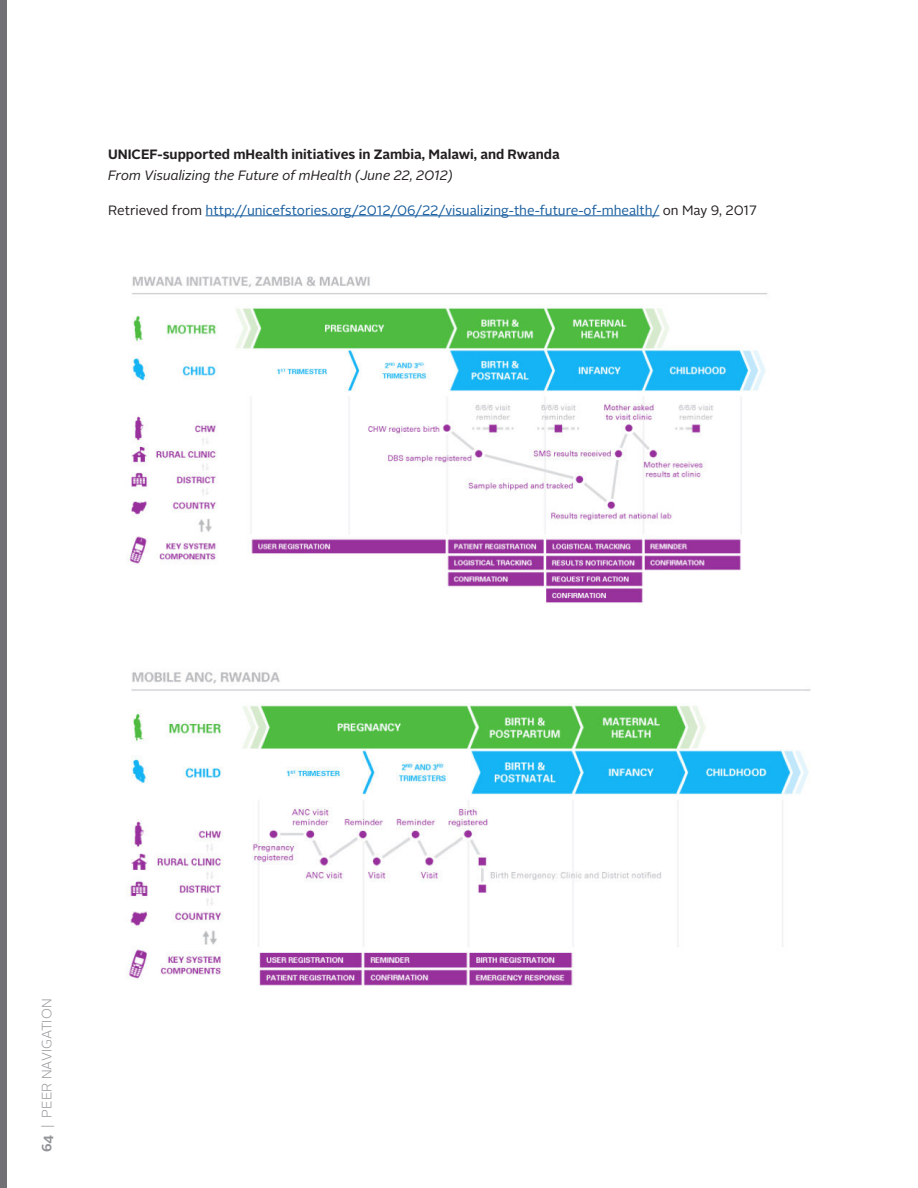
<style>
.page{position:relative;width:918px;height:1188px;background:#fff}
.page>*{position:absolute;margin:0;border:0;box-sizing:border-box;transform-origin:0 0}
.Body{font:700 13.5px/21px "Alright Sans";color:#231f20}
.Body-2{font:13.5px "Alright Sans";color:#175d9e}
.t1{font:300 13.5px "Alright Sans";color:#939598}
.s1{font-weight:400;font-style:italic}
.s2{color:#231f20}
.s3{font-weight:700}
</style>
<div class="page">
<div style="left:0;top:0;width:6px;height:1188px;background:#717074"></div>
<hr style="left:206px;top:215px;width:453px;height:1px;background:#175d9e">
<img style="left:128px;top:276px;width:640px;height:328px">
<img style="left:125px;top:672px;width:686px;height:314px">
<p class="Body" style="left:108px;top:144px;width:453px">UNICEF-supported mHealth initiatives in Zambia, Malawi, and Rwanda<br><span class="s1">From Visualizing the Future of mHealth (June 22, 2012)</span></p>
<p class="Body-2" style="left:108px;top:201px;width:651px"><span class="s2">Retrieved from</span> http://unicefstories.org/2012/06/22/visualizing-the-future-of-mhealth/ <span class="s2">on May 9, 2017</span></p>
<p class="t1" style="left:38px;top:1152px;width:155px;rotate:-90deg"><span class="s3">64</span> | PEER NAVIGATION</p>
</div>
